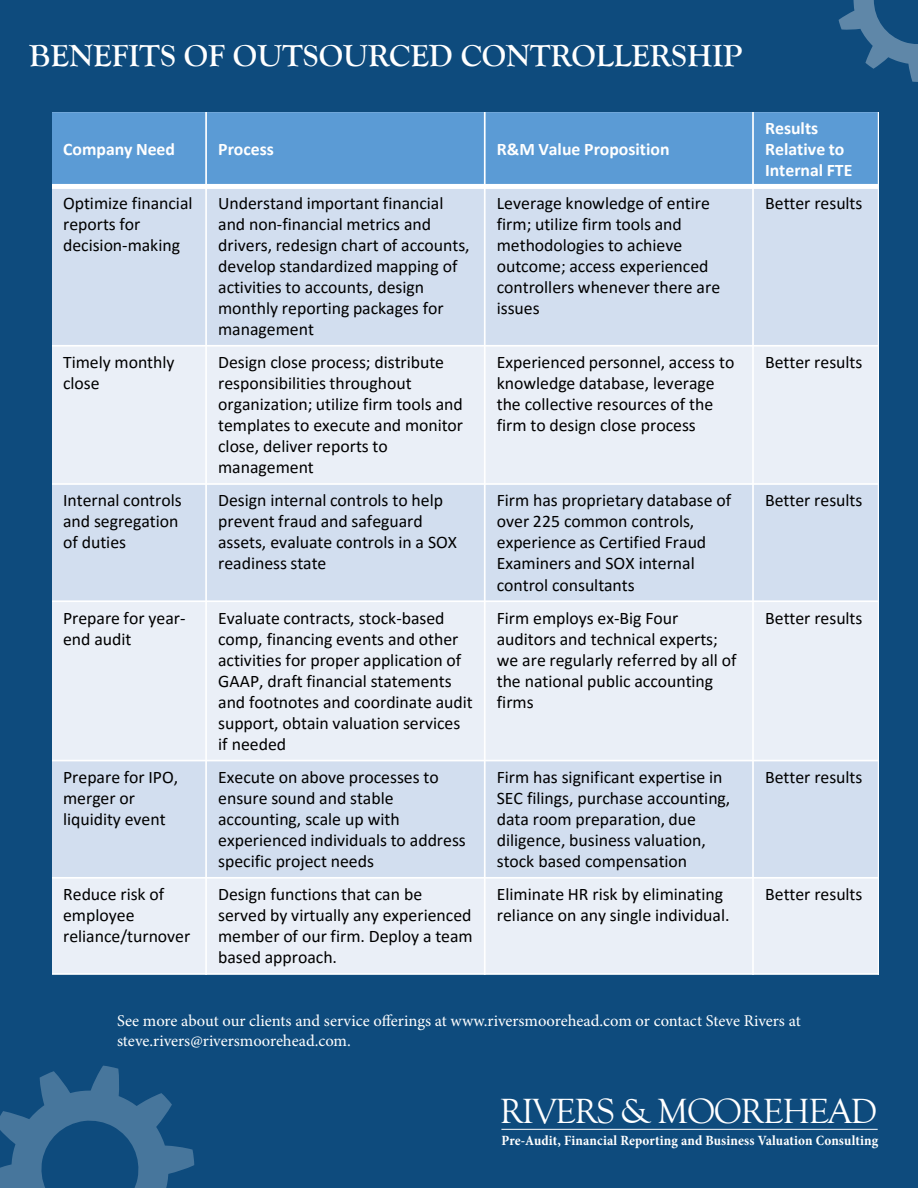
<style>
.page{position:relative;width:918px;height:1188px;background:#0e4b7d}
.page>*{position:absolute;margin:0;border:0;box-sizing:border-box;transform-origin:0 0}
.t1{font:36px "Goudy Old Style T";letter-spacing:-.04em;color:#fff}
.t2{font:700 31.5px "Goudy Old Style T";color:#fff}
.t3{font:17.7px/21px "Calibri";color:#000}
.t4{font:700 17.7px/21px "Calibri";letter-spacing:-.005em;color:#fff}
.t5{font:16.5px/19.8px "Minion Pro";letter-spacing:-.005em;color:#fff}
.t6{font:700 condensed 14.25px "Minion Pro";letter-spacing:.005em;color:#fff}
</style>
<div class="page">
<svg style="left:839px;top:0;width:79px;height:82px"></svg>
<hr style="left:501px;top:1129px;width:377px;height:1px;background:#fff">
<svg style="left:0;top:1066px;width:194px;height:122px"></svg>
<div style="left:52px;top:113px;width:154px;height:73px;background:#5b9bd5"></div>
<div style="left:206px;top:113px;width:279px;height:73px;background:#5b9bd5"></div>
<div style="left:485px;top:113px;width:268px;height:73px;background:#5b9bd5"></div>
<div style="left:753px;top:113px;width:125px;height:73px;background:#5b9bd5"></div>
<div style="left:52px;top:186px;width:154px;height:160px;background:#d2deef"></div>
<div style="left:206px;top:186px;width:279px;height:160px;background:#d2deef"></div>
<div style="left:485px;top:186px;width:268px;height:160px;background:#d2deef"></div>
<div style="left:753px;top:186px;width:125px;height:160px;background:#d2deef"></div>
<div style="left:52px;top:346px;width:154px;height:138px;background:#eaeff7"></div>
<div style="left:206px;top:346px;width:279px;height:138px;background:#eaeff7"></div>
<div style="left:485px;top:346px;width:268px;height:138px;background:#eaeff7"></div>
<div style="left:753px;top:346px;width:125px;height:138px;background:#eaeff7"></div>
<div style="left:52px;top:484px;width:154px;height:117px;background:#d2deef"></div>
<div style="left:206px;top:484px;width:279px;height:117px;background:#d2deef"></div>
<div style="left:485px;top:484px;width:268px;height:117px;background:#d2deef"></div>
<div style="left:753px;top:484px;width:125px;height:117px;background:#d2deef"></div>
<div style="left:52px;top:601px;width:154px;height:160px;background:#eaeff7"></div>
<div style="left:206px;top:601px;width:279px;height:160px;background:#eaeff7"></div>
<div style="left:485px;top:601px;width:268px;height:160px;background:#eaeff7"></div>
<div style="left:753px;top:601px;width:125px;height:160px;background:#eaeff7"></div>
<div style="left:52px;top:761px;width:154px;height:117px;background:#d2deef"></div>
<div style="left:206px;top:761px;width:279px;height:117px;background:#d2deef"></div>
<div style="left:485px;top:761px;width:268px;height:117px;background:#d2deef"></div>
<div style="left:753px;top:761px;width:125px;height:117px;background:#d2deef"></div>
<div style="left:52px;top:878px;width:154px;height:96px;background:#eaeff7"></div>
<div style="left:206px;top:878px;width:279px;height:96px;background:#eaeff7"></div>
<div style="left:485px;top:878px;width:268px;height:96px;background:#eaeff7"></div>
<div style="left:753px;top:878px;width:125px;height:96px;background:#eaeff7"></div>
<hr style="left:205px;top:112px;width:2px;height:863px;background:#fff">
<hr style="left:484px;top:112px;width:2px;height:863px;background:#fff">
<hr style="left:752px;top:112px;width:2px;height:863px;background:#fff">
<div style="left:52px;top:184px;width:826px;height:5px;background:#fff"></div>
<hr style="left:52px;top:345px;width:826px;height:2px;background:#fff">
<hr style="left:52px;top:483px;width:826px;height:2px;background:#fff">
<hr style="left:52px;top:600px;width:826px;height:2px;background:#fff">
<hr style="left:52px;top:760px;width:826px;height:1px;background:#fff">
<hr style="left:52px;top:877px;width:826px;height:2px;background:#fff">
<hr style="left:52px;top:112px;width:1px;height:863px;background:#fff">
<hr style="left:878px;top:112px;width:1px;height:863px;background:#fff">
<hr style="left:52px;top:112px;width:826px;height:1px;background:#fff">
<hr style="left:52px;top:973px;width:826px;height:2px;background:#fff">
<h2 class="t2" style="left:29px;top:38px;width:43px">BENE</h2>
<h2 class="t2" style="left:112px;top:38px;width:34px">FITS</h2>
<h2 class="t2" style="left:184px;top:38px;width:72px">OF OUTS</h2>
<h2 class="t2" style="left:319px;top:38px;width:425px">OURCED CONTROLLERSHIP</h2>
<p class="t4" style="left:63px;top:138px;width:113px">Company Need</p>
<p class="t4" style="left:218px;top:138px;width:57px">Process</p>
<p class="t4" style="left:497px;top:138px;width:174px">R&amp;M Value Proposition</p>
<p class="t4" style="left:765px;top:117px;width:89px">Results<br>Relative to<br>Internal FTE</p>
<p class="t3" style="left:63px;top:192px;width:131px">Optimize financial reports for decision-making</p>
<p class="t3" style="left:218px;top:192px;width:253px">Understand important financial and non-financial metrics and drivers, redesign chart of accounts, develop standardized mapping of activities to accounts, design monthly reporting packages for management</p>
<p class="t3" style="left:497px;top:192px;width:225px">Leverage knowledge of entire firm; utilize firm tools and methodologies to achieve outcome; access experienced controllers whenever there are issues</p>
<p class="t3" style="left:765px;top:192px;width:99px">Better results</p>
<p class="t3" style="left:63px;top:351px;width:113px">Timely monthly close</p>
<p class="t3" style="left:218px;top:351px;width:246px">Design close process; distribute responsibilities throughout organization; utilize firm tools and templates to execute and monitor close, deliver reports to management</p>
<p class="t3" style="left:497px;top:351px;width:239px">Experienced personnel, access to knowledge database, leverage the collective resources of the firm to design close process</p>
<p class="t3" style="left:765px;top:351px;width:99px">Better results</p>
<p class="t3" style="left:63px;top:490px;width:120px">Internal controls and segregation of duties</p>
<p class="t3" style="left:218px;top:490px;width:240px">Design internal controls to help prevent fraud and safeguard assets, evaluate controls in a SOX readiness state</p>
<p class="t3" style="left:497px;top:489px;width:236px">Firm has proprietary database of over 225 common controls, experience as Certified Fraud<br>Examiners and SOX internal control consultants</p>
<p class="t3" style="left:765px;top:489px;width:99px">Better results</p>
<p class="t3" style="left:63px;top:607px;width:124px">Prepare for year&shy;end audit</p>
<p class="t3" style="left:218px;top:607px;width:256px">Evaluate contracts, stock-based comp, financing events and other activities for proper application of<br>GAAP, draft financial statements and footnotes and coordinate audit support, obtain valuation services if needed</p>
<p class="t3" style="left:497px;top:607px;width:241px">Firm employs ex-Big Four auditors and technical experts; we are regularly referred by all of the national public accounting firms</p>
<p class="t3" style="left:765px;top:607px;width:99px">Better results</p>
<p class="t3" style="left:63px;top:766px;width:117px">Prepare for IPO, merger or liquidity event</p>
<p class="t3" style="left:218px;top:766px;width:249px">Execute on above processes to ensure sound and stable accounting, scale up with experienced individuals to address specific project needs</p>
<p class="t3" style="left:497px;top:766px;width:235px">Firm has significant expertise in<br>SEC filings, purchase accounting, data room preparation, due diligence, business valuation, stock based compensation</p>
<p class="t3" style="left:765px;top:766px;width:99px">Better results</p>
<p class="t3" style="left:63px;top:883px;width:129px">Reduce risk of employee reliance/turnover</p>
<p class="t3" style="left:218px;top:883px;width:256px">Design functions that can be served by virtually any experienced member of our firm. Deploy a team based approach.</p>
<p class="t3" style="left:497px;top:883px;width:234px">Eliminate HR risk by eliminating reliance on any single individual.</p>
<p class="t3" style="left:765px;top:883px;width:99px">Better results</p>
<p class="t5" style="left:117px;top:1011px;width:685px">See more about our clients and service offerings at www.riversmoorehead.com or contact Steve Rivers at steve.rivers@riversmoorehead.com.</p>
<h1 class="t1" style="left:500px;top:1092px;width:379px">RIVERS &amp; MOOREHEAD</h1>
<p class="t6" style="left:501px;top:1131px;width:378px">Pre-Audit, Financial Reporting and Business Valuation Consulting</p>
</div>
